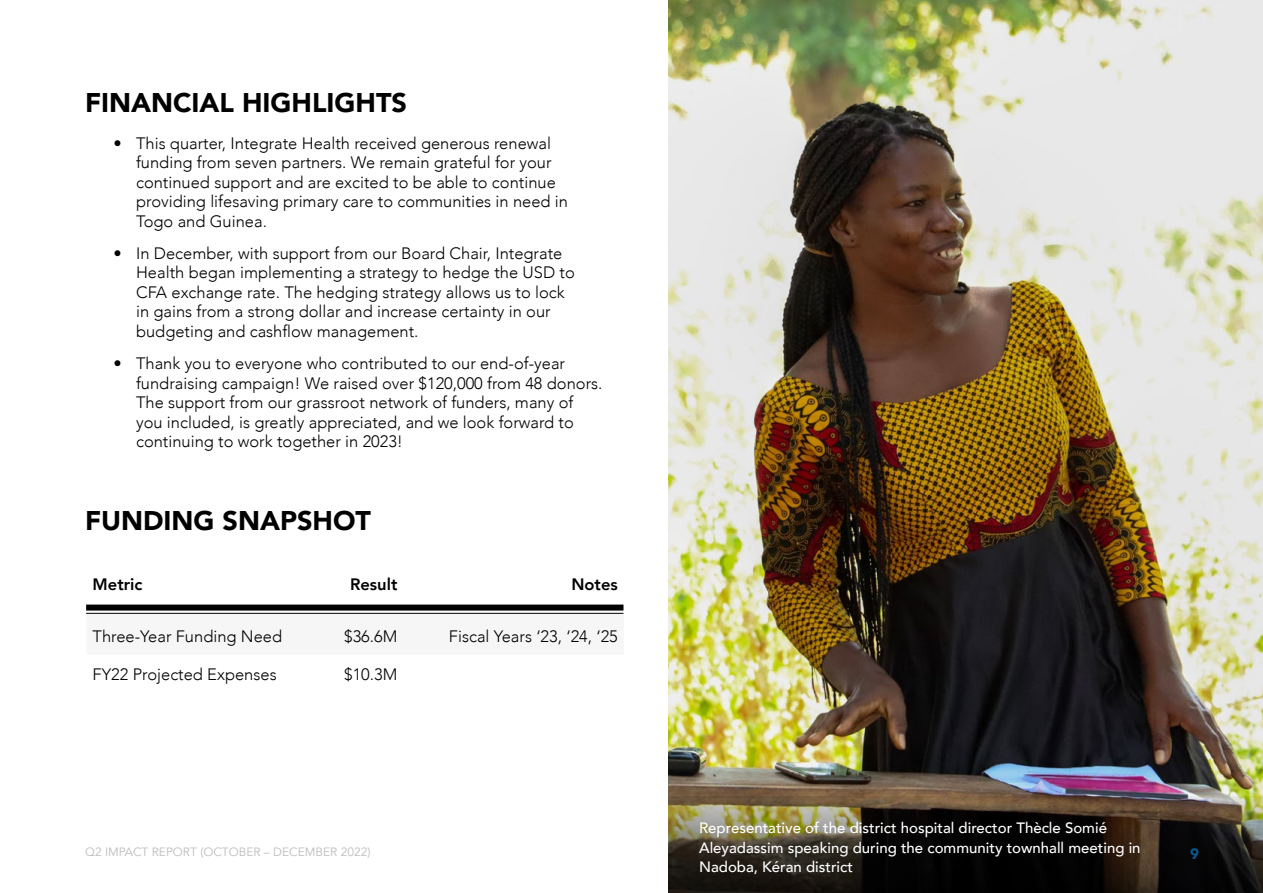
<style>
.page{position:relative;width:1263px;height:893px;background:#fff}
.page>*{position:absolute;margin:0;border:0;box-sizing:border-box;transform-origin:0 0}
.t1{font:900 27px "Avenir";color:#000}
.t2{font:300 16.5px/19.5px "Avenir";color:#000}
.t3{font:800 16.5px "Avenir";color:#000}
.t4{font:500 15px/19.5px "Avenir";color:#fff}
.t5{font:900 15px "Avenir";color:#08588d}
.t6{font:12px "Avenir";color:#bcbcbd}
</style>
<div class="page">
<div style="left:86px;top:605px;width:537px;height:6px;background:#000"></div>
<hr style="left:86px;top:613px;width:537px;height:1px;background:#000">
<img style="left:668px;top:0;width:595px;height:797px">
<svg style="left:668px;top:797px;width:595px;height:96px;background:#302a1e"></svg>
<h1 class="t1" style="left:85px;top:80px;width:323px">FINANCIAL HIGHLIGHTS</h1>
<p class="t2" style="left:136px;top:133px;width:433px;text-indent:-23px">• This quarter, Integrate Health received generous renewal funding from seven partners. We remain grateful for your continued support and are excited to be able to continue providing lifesaving primary care to communities in need in Togo and Guinea.</p>
<p class="t2" style="left:136px;top:243px;width:440px;text-indent:-23px">• In December, with support from our Board Chair, Integrate Health began implementing a strategy to hedge the USD to CFA exchange rate. The hedging strategy allows us to lock in gains from a strong dollar and increase certainty in our budgeting and cashflow management.</p>
<p class="t2" style="left:136px;top:354px;width:468px;text-indent:-23px">• Thank you to everyone who contributed to our end-of-year fundraising campaign! We raised over $120,000 from 48 donors.<br>The support from our grassroot network of funders, many of you included, is greatly appreciated, and we look forward to continuing to work together in 2023!</p>
<h1 class="t1" style="left:85px;top:497px;width:287px">FUNDING SNAPSHOT</h1>
<p class="t3" style="left:93px;top:571px;width:51px">Metric</p>
<p class="t3" style="left:350px;top:571px;width:49px">Result</p>
<p class="t3" style="left:571px;top:571px;width:48px">Notes</p>
<p class="t2" style="left:93px;top:627px;width:191px">Three-Year Funding Need</p>
<p class="t2" style="left:344px;top:627px;width:55px">$36.6M</p>
<p class="t2" style="left:449px;top:627px;width:170px">Fiscal Years ‘23, ‘24, ‘25</p>
<p class="t2" style="left:93px;top:664px;width:186px">FY22 Projected Expenses</p>
<p class="t2" style="left:344px;top:664px;width:55px">$10.3M</p>
<p class="t6" style="left:85px;top:845px;width:287px">Q2 IMPACT REPORT (OCTOBER – DECEMBER 2022)</p>
<p class="t4" style="left:699px;top:817px;width:443px">Representative of the district hospital director Thècle Somié<br>Aleyadassim speaking during the community townhall meeting in<br>Nadoba, Kéran district</p>
<p class="t5" style="left:1190px;top:841px;width:10px">9</p>
</div>
